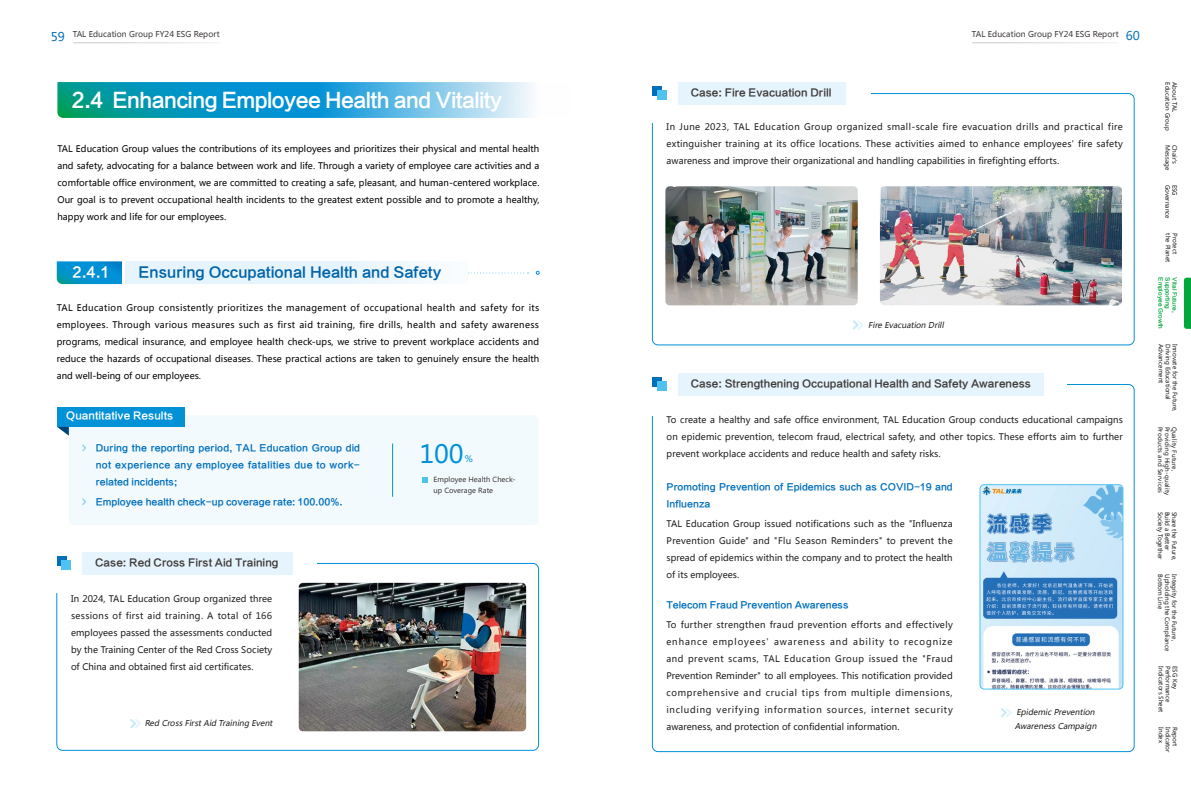
<style>
.page{position:relative;width:1191px;height:808px;background:#fff}
.page>*{position:absolute;margin:0;border:0;box-sizing:border-box;transform-origin:0 0}
.t1{font:25px "Microsoft Ya Hei";color:#0091d7}
.t2{font:20px "FZLTCHJW GB1 0";letter-spacing:-.03em;color:#fff}
.t3{font:14px "FZLTCHJW GB1 0";color:#0064ab}
.t4{font:14px "FZLTCHJW GB1 0";color:#fff}
.t5{font:10px "FZLTCHJW GB1 0";color:#3e3a39}
.t6{font:10px "FZLTCHJW GB1 0";color:#fff}
.t7{font:9px/17px "Microsoft Ya Hei";color:#1f1e1d;text-align:justify}
.t8{font:9px/17px "Microsoft Ya Hei";color:#000;text-align:justify}
.t9{font:9px/17px "FZLTCHJW GB1 0";color:#006fbc;text-align:justify}
.t10{font:9px "Microsoft Ya Hei";color:#0091d7}
.t11{font:italic 8px/14px "Microsoft Ya Hei";color:#1f1e1d}
.t12{font:8px "Microsoft Ya Hei";color:#3e3a39}
.t13{font:7px/11px "Microsoft Ya Hei";color:#3e3a39}
.t14{font:6px "Microsoft Ya Hei";color:#1f1e1d}
.t15{font:6px "Microsoft Ya Hei";letter-spacing:.03em;color:#1f1e1d}
.t16{font:5.5px "FZLTCHJW GB1 0";color:#00a73b}
.s1{font-size:12px;color:#006fbc}
</style>
<div class="page">
<hr style="left:73px;top:43px;width:147px;height:1px;background:#c9caca">
<hr style="left:972px;top:43px;width:146px;height:1px;background:#c9caca">
<svg style="left:57px;top:82px;width:475px;height:36px;background:#38abce"></svg>
<div style="left:125px;top:261px;width:343px;height:23px;background:#e6f4fd"></div>
<svg style="left:57px;top:261px;width:65px;height:23px"></svg>
<svg style="left:468px;top:272px;width:60px;height:1px"></svg>
<div style="left:69px;top:415px;width:469px;height:110px;background:#f3fafe;border-radius:6px"></div>
<div style="left:57px;top:407px;width:128px;height:20px;background:#0091d7"></div>
<svg style="left:57px;top:427px;width:12px;height:9px"></svg>
<hr style="left:392px;top:443px;width:1px;height:54px;background:#0091d7">
<svg style="left:422px;top:477px;width:5px;height:6px"></svg>
<svg style="left:82px;top:444px;width:4px;height:8px"></svg>
<svg style="left:82px;top:498px;width:4px;height:8px"></svg>
<div style="left:57px;top:563px;width:481px;height:187px;border:1px solid #0091d7;border-radius:6px"></div>
<div style="left:43px;top:549px;width:274px;height:43px;background:#fff"></div>
<div style="left:82px;top:552px;width:211px;height:23px;background:#e6f4fd"></div>
<div style="left:57px;top:556px;width:9px;height:9px;background:#006fbc"></div>
<div style="left:62px;top:560px;width:9px;height:9px;background:#4fc2f1"></div>
<img style="left:299px;top:583px;width:227px;height:148px">
<svg style="left:130px;top:719px;width:11px;height:9px"></svg>
<div style="left:678px;top:82px;width:167px;height:23px;background:#e6f4fd"></div>
<div style="left:652px;top:86px;width:10px;height:9px;background:#006fbc"></div>
<div style="left:657px;top:90px;width:10px;height:10px;background:#4fc2f1"></div>
<svg style="left:853px;top:320px;width:10px;height:10px"></svg>
<img style="left:665px;top:186px;width:192px;height:119px">
<img style="left:880px;top:186px;width:242px;height:119px">
<div style="left:678px;top:373px;width:365px;height:23px;background:#e6f4fd"></div>
<div style="left:652px;top:377px;width:10px;height:9px;background:#006fbc"></div>
<div style="left:657px;top:381px;width:10px;height:9px;background:#4fc2f1"></div>
<img style="left:980px;top:485px;width:143px;height:204px">
<div style="left:980px;top:484px;width:143px;height:205px;border:1px solid #4fc2f1;border-radius:4px"></div>
<svg style="left:1001px;top:708px;width:11px;height:9px"></svg>
<svg style="left:1183px;top:278px;width:8px;height:51px"></svg>
<p class="t12" style="left:51px;top:29px;width:170px"><span class="s1">59</span> TAL Education Group FY24 ESG Report</p>
<p class="t12" style="left:971px;top:29px;width:170px">TAL Education Group FY24 ESG Report <span class="s1">60</span></p>
<h2 class="t2" style="left:72px;top:89px;width:432px">2.4 Enhancing Employee Health and Vitality</h2>
<p class="t8" style="left:57px;top:140px;width:483px">TAL Education Group values the contributions of its employees and prioritizes their physical and mental health and safety, advocating for a balance between work and life. Through a variety of employee care activities and a comfortable office environment, we are committed to creating a safe, pleasant, and human-centered workplace.<br>Our goal is to prevent occupational health incidents to the greatest extent possible and to promote a healthy, happy work and life for our employees.</p>
<h3 class="t4" style="left:73px;top:265px;width:38px">2.4.1</h3>
<h3 class="t3" style="left:139px;top:265px;width:304px">Ensuring Occupational Health and Safety</h3>
<p class="t8" style="left:57px;top:299px;width:484px">TAL Education Group consistently prioritizes the management of occupational health and safety for its employees. Through various measures such as first aid training, fire drills, health and safety awareness programs, medical insurance, and employee health check-ups, we strive to prevent workplace accidents and reduce the hazards of occupational diseases. These practical actions are taken to genuinely ensure the health and well-being of our employees.</p>
<p class="t6" style="left:66px;top:410px;width:108px">Quantitative Results</p>
<p class="t9" style="left:96px;top:439px;width:266px">During the reporting period, TAL Education Group did not experience any employee fatalities due to work&shy;related incidents;</p>
<p class="t9" style="left:96px;top:493px;width:248px">Employee health check-up coverage rate: 100.00%.</p>
<p class="t5" style="left:95px;top:557px;width:185px">Case: Red Cross First Aid Training</p>
<p class="t7" style="left:71px;top:590px;width:203px">In 2024, TAL Education Group organized three sessions of first aid training. A total of 166 employees passed the assessments conducted by the Training Center of the Red Cross Society of China and obtained first aid certificates.</p>
<p class="t11" style="left:145px;top:716px;width:131px">Red Cross First Aid Training Event</p>
<h1 class="t1" style="left:419px;top:436px;width:45px">100</h1>
<p class="t10" style="left:465px;top:453px;width:10px">%</p>
<p class="t13" style="left:433px;top:474px;width:83px">Employee Health Check&shy;up Coverage Rate</p>
<p class="t5" style="left:691px;top:87px;width:142px">Case: Fire Evacuation Drill</p>
<p class="t7" style="left:666px;top:118px;width:458px">In June 2023, TAL Education Group organized small-scale fire evacuation drills and practical fire extinguisher training at its office locations. These activities aimed to enhance employees' fire safety awareness and improve their organizational and handling capabilities in firefighting efforts.</p>
<p class="t11" style="left:868px;top:318px;width:79px">Fire Evacuation Drill</p>
<p class="t5" style="left:691px;top:378px;width:342px">Case: Strengthening Occupational Health and Safety Awareness</p>
<p class="t7" style="left:666px;top:411px;width:458px">To create a healthy and safe office environment, TAL Education Group conducts educational campaigns on epidemic prevention, telecom fraud, electrical safety, and other topics. These efforts aim to further prevent workplace accidents and reduce health and safety risks.</p>
<p class="t9" style="left:666px;top:479px;width:288px">Promoting Prevention of Epidemics such as COVID-19 and<br>Influenza</p>
<p class="t7" style="left:666px;top:515px;width:288px">TAL Education Group issued notifications such as the "Influenza Prevention Guide" and "Flu Season Reminders" to prevent the spread of epidemics within the company and to protect the health of its employees.</p>
<p class="t9" style="left:666px;top:597px;width:184px">Telecom Fraud Prevention Awareness</p>
<p class="t7" style="left:666px;top:616px;width:288px">To further strengthen fraud prevention efforts and effectively enhance employees' awareness and ability to recognize and prevent scams, TAL Education Group issued the "Fraud Prevention Reminder" to all employees. This notification provided comprehensive and crucial tips from multiple dimensions, including verifying information sources, internet security awareness, and protection of confidential information.</p>
<p class="t11" style="left:1014px;top:705px;width:85px">Epidemic Prevention<br>Awareness Campaign</p>
<p class="t14" style="left:1171px;top:82px;width:50px;rotate:90deg">Education Group</p>
<p class="t14" style="left:1178px;top:82px;width:31px;rotate:90deg">About TAL</p>
<p class="t14" style="left:1171px;top:145px;width:27px;rotate:90deg">Message</p>
<p class="t14" style="left:1178px;top:145px;width:21px;rotate:90deg">Chair's</p>
<p class="t14" style="left:1171px;top:185px;width:36px;rotate:90deg">Governance</p>
<p class="t14" style="left:1178px;top:185px;width:13px;rotate:90deg">ESG</p>
<p class="t14" style="left:1172px;top:233px;width:31px;rotate:90deg">the Planet</p>
<p class="t14" style="left:1179px;top:233px;width:22px;rotate:90deg">Protect</p>
<p class="t16" style="left:1163px;top:277px;width:53px;rotate:90deg">Employee Growth</p>
<p class="t16" style="left:1170px;top:277px;width:33px;rotate:90deg">Supporting</p>
<p class="t16" style="left:1177px;top:277px;width:37px;rotate:90deg">Vital Future,</p>
<p class="t14" style="left:1165px;top:344px;width:41px;rotate:90deg">Advancement</p>
<p class="t14" style="left:1172px;top:344px;width:57px;rotate:90deg">Driving Educational</p>
<p class="t14" style="left:1179px;top:344px;width:69px;rotate:90deg">Innovate for the Future,</p>
<p class="t15" style="left:1164px;top:426px;width:68px;rotate:90deg">Products and Services</p>
<p class="t15" style="left:1171px;top:426px;width:70px;rotate:90deg">Providing High-quality</p>
<p class="t15" style="left:1178px;top:426px;width:46px;rotate:90deg">Quality Future,</p>
<p class="t14" style="left:1164px;top:512px;width:49px;rotate:90deg">Society Together</p>
<p class="t14" style="left:1171px;top:512px;width:40px;rotate:90deg">Build a Better</p>
<p class="t14" style="left:1178px;top:512px;width:50px;rotate:90deg">Share the Future,</p>
<p class="t14" style="left:1164px;top:574px;width:36px;rotate:90deg">Bottom Line</p>
<p class="t14" style="left:1171px;top:574px;width:79px;rotate:90deg">Upholding the Compliance</p>
<p class="t14" style="left:1178px;top:574px;width:68px;rotate:90deg">Integrity for the Future,</p>
<p class="t14" style="left:1165px;top:666px;width:48px;rotate:90deg">Indicators Sheet</p>
<p class="t14" style="left:1172px;top:666px;width:38px;rotate:90deg">Performance</p>
<p class="t14" style="left:1179px;top:666px;width:25px;rotate:90deg">ESG Key</p>
<p class="t14" style="left:1165px;top:727px;width:17px;rotate:90deg">Index</p>
<p class="t14" style="left:1172px;top:727px;width:27px;rotate:90deg">Indicator</p>
<p class="t14" style="left:1179px;top:727px;width:21px;rotate:90deg">Report</p>
</div>
